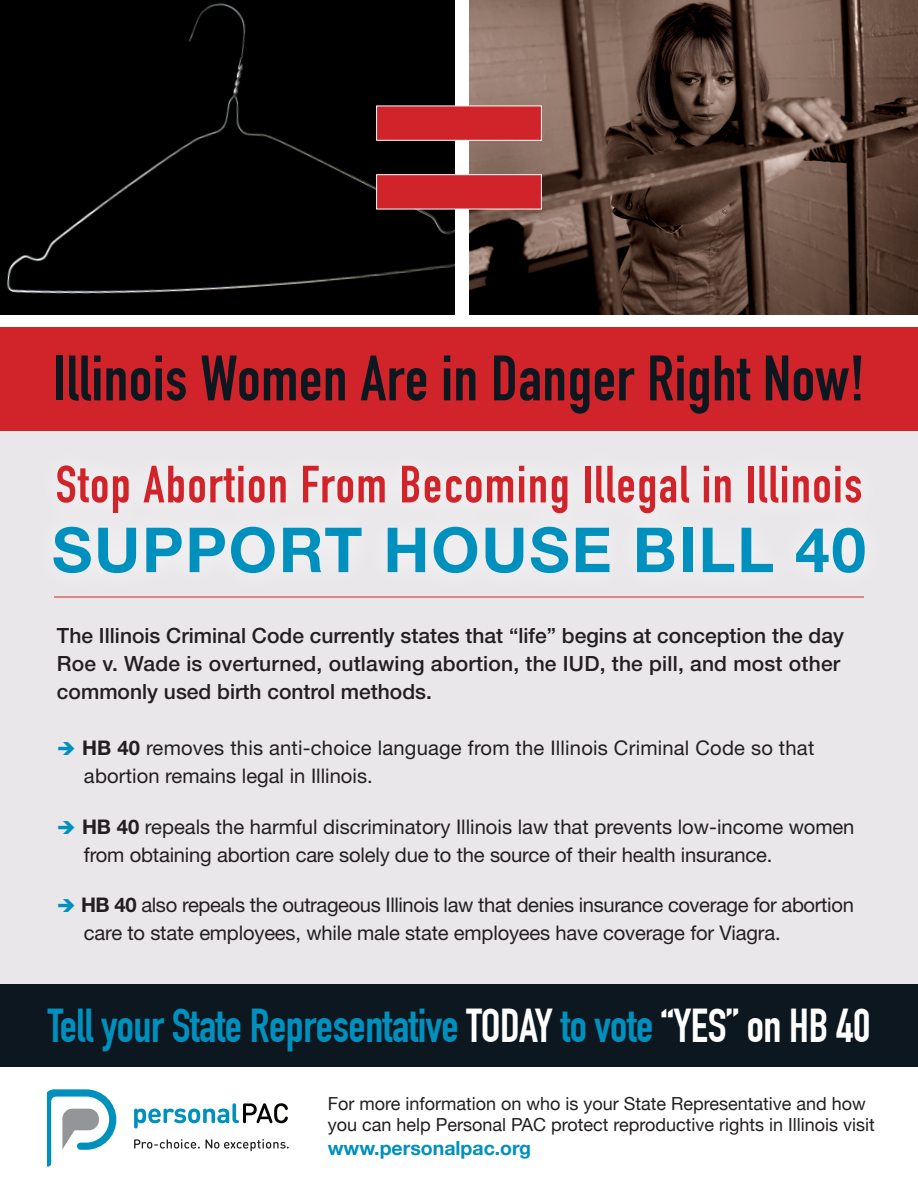
<style>
.page{position:relative;width:918px;height:1188px;background:#fff}
.page>*{position:absolute;margin:0;border:0;box-sizing:border-box;transform-origin:0 0}
.t1{font:700 63px "DIN Condensed";letter-spacing:.01em;color:#0d1720}
.t2{font:700 62.1px "Helvetica Neue";letter-spacing:.03em;color:#0090be}
.t3{font:700 51.45px "DIN Condensed";letter-spacing:.03em;color:#d1232a}
.t4{font:700 46.5px "DIN Condensed";letter-spacing:-.01em;color:#0090be}
.t5{font:500 21px/27.9px "Helvetica Neue LT Std";color:#231f20}
.Paragraph_Style_1{font:20.25px/27.9px "Helvetica Neue LT Std";letter-spacing:-.01em;color:#231f20}
.Paragraph_Style_1-2{font:20.25px/27.9px "Helvetica Neue LT Std";letter-spacing:.01em;color:#231f20}
.t6{font:700 19.5px "Helvetica Neue";color:#0090be}
.t7{font:18px/21.6px "Helvetica Neue";color:#231f20}
.s1{color:#0090be}
.s2{font-weight:700}
.s3{color:#fff}
</style>
<div class="page">
<div style="left:0;top:421px;width:918px;height:588px;background:#e9e7e9"></div>
<div style="left:0;top:985px;width:918px;height:82px;background:#0d1720"></div>
<div style="left:0;top:327px;width:918px;height:103px;background:#d1232a"></div>
<div style="left:0;top:0;width:454px;height:315px;background:#000"></div>
<img style="left:470px;top:0;width:448px;height:315px">
<svg style="left:376px;top:106px;width:166px;height:103px;background:#a93638"></svg>
<svg style="left:134px;top:1103px;width:154px;height:25px"></svg>
<svg style="left:134px;top:1139px;width:66px;height:10px"></svg>
<svg style="left:206px;top:1139px;width:83px;height:12px"></svg>
<svg style="left:47px;top:1089px;width:69px;height:78px"></svg>
<hr style="left:54px;top:597px;width:810px;height:1px;background:#d1232a">
<p class="t1" style="left:53px;top:341px;width:813px">Illinois Women Are in Danger Right Now!</p>
<p class="t3" style="left:56px;top:454px;width:808px">Stop Abortion From Becoming Illegal in Illinois</p>
<p class="t2" style="left:52px;top:501px;width:816px">SUPPORT HOUSE BILL 40</p>
<p class="t5" style="left:57px;top:622px;width:789px">The Illinois Criminal Code currently states that “life” begins at conception the day<br>Roe v. Wade is overturned, outlawing abortion, the IUD, the pill, and most other commonly used birth control methods.</p>
<p class="Paragraph_Style_1-2" style="left:84px;top:734px;width:732px;text-indent:-27px"><span class="s1">➔</span> <span class="s2">HB 40</span> removes this anti-choice language from the Illinois Criminal Code so that abortion remains legal in Illinois.</p>
<p class="Paragraph_Style_1" style="left:84px;top:812px;width:772px;text-indent:-27px"><span class="s1">➔</span> <span class="s2">HB 40</span> repeals the harmful discriminatory Illinois law that prevents low-income women from obtaining abortion care solely due to the source of their health insurance.</p>
<p class="Paragraph_Style_1" style="left:84px;top:891px;width:772px;text-indent:-27px"><span class="s1">➔</span> <span class="s2">HB 40</span> also repeals the outrageous Illinois law that denies insurance coverage for abortion care to state employees, while male state employees have coverage for Viagra.</p>
<p class="t4" style="left:48px;top:998px;width:824px">Tell your State Representative <span class="s3">TODAY</span> to vote <span class="s3">“YES” on HB 40</span></p>
<p class="t7" style="left:328px;top:1093px;width:549px">For more information on who is your State Representative and how you can help Personal PAC protect reproductive rights in Illinois visit</p>
<p class="t6" style="left:328px;top:1132px;width:205px">www.personalpac.org</p>
</div>
